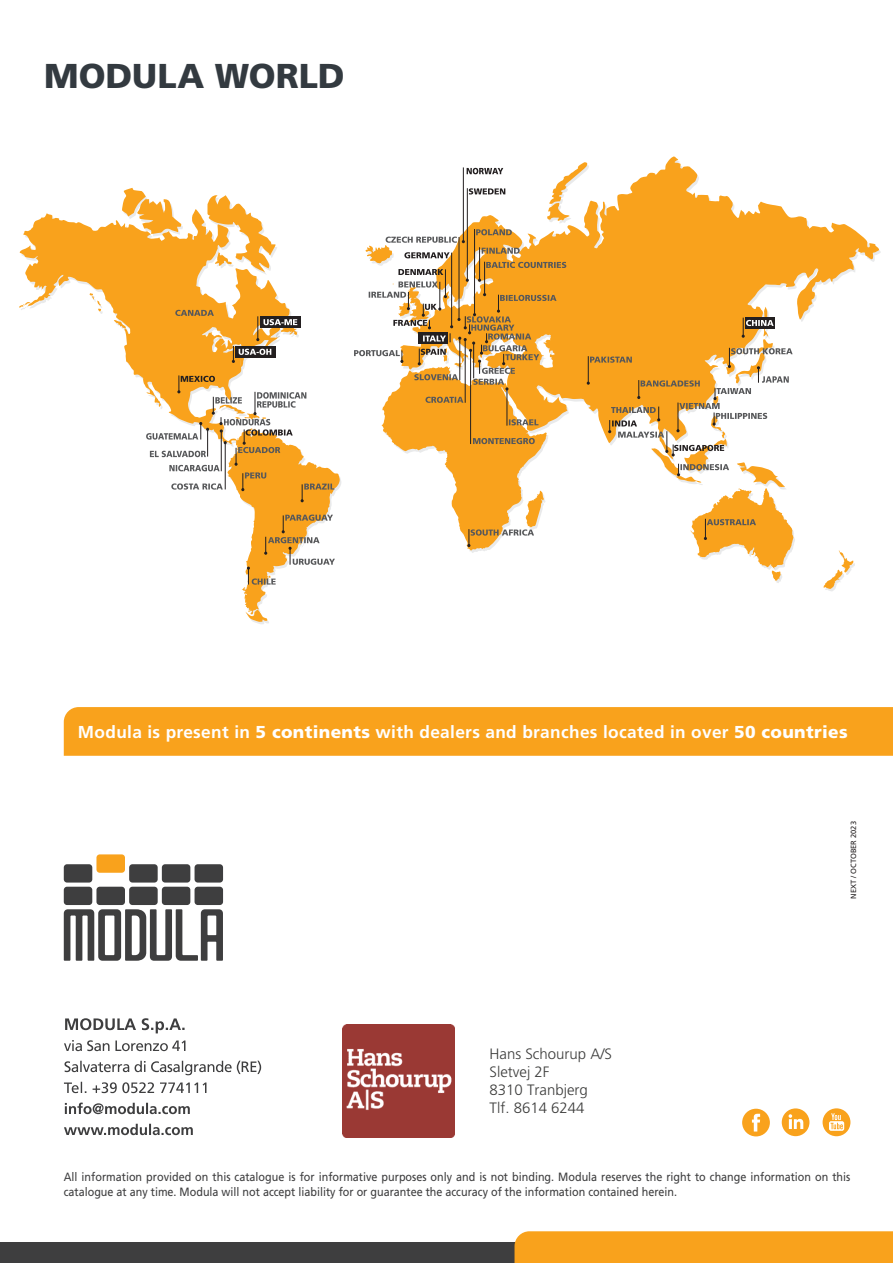
<style>
.page{position:relative;width:893px;height:1263px;background:#fff}
.page>*{position:absolute;margin:0;border:0;box-sizing:border-box;transform-origin:0 0}
.t1{font:900 34.5px "Frutiger LT Std";color:#333a40}
.t2{font:700 17.25px "Frutiger LT Std";letter-spacing:.02em;color:#fff}
.t3{font:300 15px/18px "Frutiger LT Std";color:#3c3c3b}
.t4{font:12px/14.4px "Frutiger LT Std";color:#3e3e3f;scale:.9 1}
.t5{font:7.5px "Frutiger LT Std";color:#231f20}
.s1{font-weight:900}
</style>
<div class="page">
<svg style="left:782px;top:1108px;width:27px;height:28px"></svg>
<svg style="left:742px;top:1109px;width:28px;height:27px"></svg>
<svg style="left:823px;top:1108px;width:27px;height:28px"></svg>
<div style="left:64px;top:864px;width:28px;height:18px;background:#3e3e3f;border-radius:3px"></div>
<div style="left:96px;top:854px;width:29px;height:19px;background:#f9a21c;border-radius:3px"></div>
<div style="left:129px;top:864px;width:29px;height:18px;background:#3e3e3f;border-radius:3px"></div>
<div style="left:162px;top:864px;width:28px;height:18px;background:#3e3e3f;border-radius:3px"></div>
<div style="left:195px;top:864px;width:28px;height:18px;background:#3e3e3f;border-radius:3px"></div>
<div style="left:64px;top:887px;width:28px;height:18px;background:#3e3e3f;border-radius:3px"></div>
<div style="left:96px;top:887px;width:29px;height:18px;background:#3e3e3f;border-radius:3px"></div>
<div style="left:129px;top:887px;width:29px;height:18px;background:#3e3e3f;border-radius:3px"></div>
<div style="left:162px;top:887px;width:28px;height:18px;background:#3e3e3f;border-radius:3px"></div>
<div style="left:195px;top:887px;width:28px;height:18px;background:#3e3e3f;border-radius:3px"></div>
<svg style="left:64px;top:909px;width:159px;height:52px"></svg>
<div style="left:0;top:1243px;width:893px;height:20px;background:#3e3e3f"></div>
<div style="left:514px;top:1231px;width:379px;height:32px;background:#f9a21c"></div>
<svg style="left:64px;top:1124px;width:129px;height:11px"></svg>
<svg style="left:65px;top:1102px;width:125px;height:12px"></svg>
<svg style="left:64px;top:1082px;width:142px;height:11px"></svg>
<svg style="left:64px;top:1061px;width:197px;height:14px"></svg>
<svg style="left:64px;top:1040px;width:121px;height:11px"></svg>
<svg style="left:65px;top:1018px;width:120px;height:15px"></svg>
<div style="left:64px;top:707px;width:829px;height:49px;background:#f9a21c"></div>
<svg style="left:19px;top:156px;width:860px;height:466px"></svg>
<div style="left:260px;top:316px;width:41px;height:12px;background:#231f20"></div>
<hr style="left:507px;top:389px;width:1px;height:37px;background:#231f20">
<hr style="left:465px;top:340px;width:1px;height:63px;background:#231f20">
<hr style="left:470px;top:350px;width:1px;height:94px;background:#231f20">
<hr style="left:467px;top:188px;width:1px;height:92px;background:#231f20">
<div style="left:745px;top:318px;width:30px;height:11px;background:#231f20"></div>
<svg style="left:742px;top:318px;width:32px;height:20px"></svg>
<svg style="left:175px;top:310px;width:39px;height:6px"></svg>
<svg style="left:467px;top:529px;width:67px;height:18px"></svg>
<svg style="left:509px;top:419px;width:29px;height:6px"></svg>
<svg style="left:425px;top:397px;width:38px;height:6px"></svg>
<svg style="left:473px;top:438px;width:62px;height:6px"></svg>
<svg style="left:469px;top:188px;width:36px;height:6px"></svg>
<svg style="left:677px;top:464px;width:52px;height:12px"></svg>
<svg style="left:704px;top:519px;width:52px;height:21px"></svg>
<svg style="left:232px;top:316px;width:65px;height:52px"></svg>
<svg style="left:247px;top:515px;width:88px;height:70px"></svg>
<hr style="left:463px;top:167px;width:1px;height:75px;background:#231f20">
<svg style="left:354px;top:229px;width:212px;height:161px"></svg>
<svg style="left:467px;top:168px;width:36px;height:6px"></svg>
<svg style="left:146px;top:375px;width:188px;height:127px"></svg>
<svg style="left:587px;top:348px;width:206px;height:108px"></svg>
<img style="left:343px;top:1025px;width:112px;height:112px">
<h1 class="t1" style="left:44px;top:55px;width:302px">MODULA WORLD</h1>
<h2 class="t2" style="left:78px;top:722px;width:771px">Modula is present in <span class="s1">5 continents</span> with dealers and branches located in over <span class="s1">50 countries</span></h2>
<p class="t3" style="left:490px;top:1045px;width:124px">Hans Schourup A/S<br>Sletvej 2F<br>8310 Tranbjerg<br>Tlf. 8614 6244</p>
<p class="t5" style="left:849px;top:899px;width:79px;rotate:-90deg">NEXT / OCTOBER 2023</p>
<p class="t4" style="left:64px;top:1170px;width:875px">All information provided on this catalogue is for informative purposes only and is not binding. Modula reserves the right to change information on this catalogue at any time. Modula will not accept liability for or guarantee the accuracy of the information contained herein.</p>
</div>
